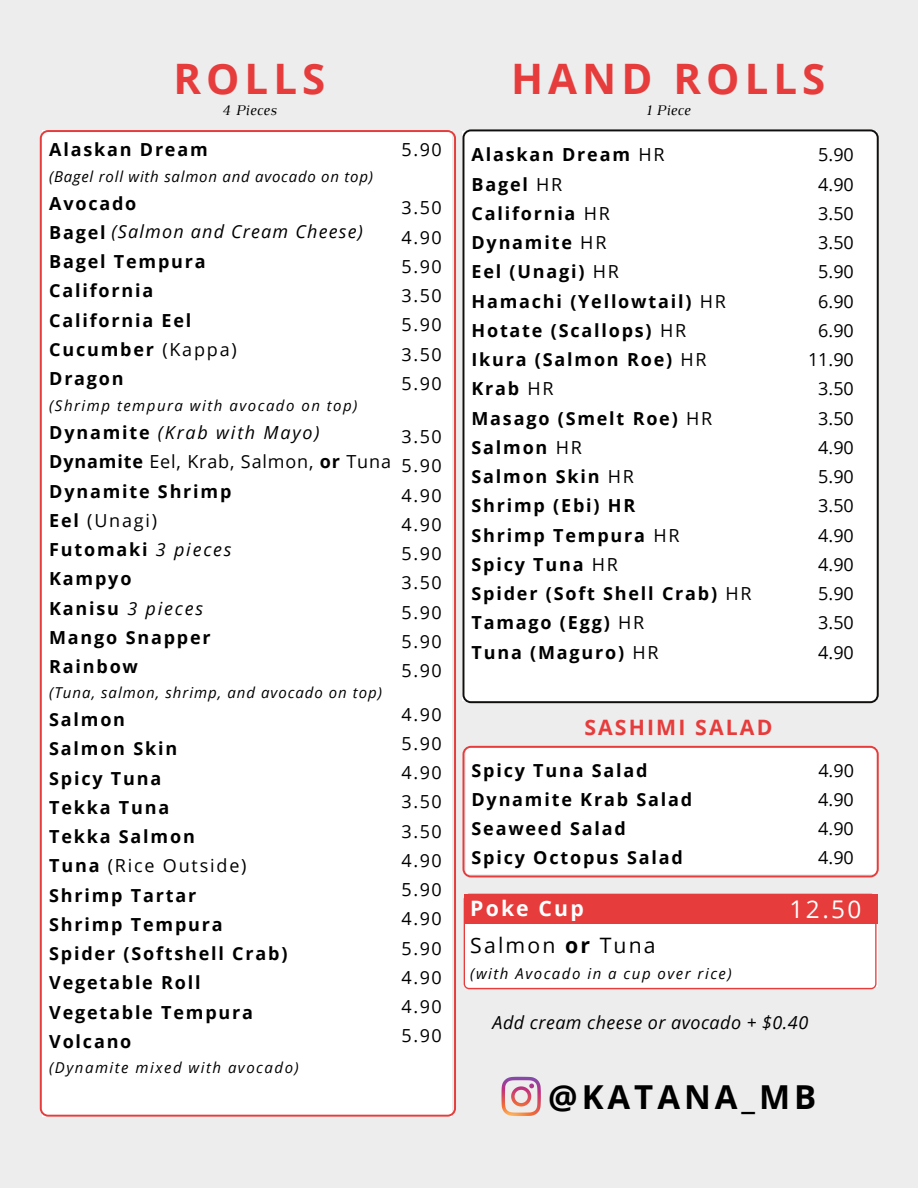
<style>
.page{position:relative;width:918px;height:1188px;background:#ededed}
.page>*{position:absolute;margin:0;border:0;box-sizing:border-box;transform-origin:0 0}
.t1{font:700 42px "Open Sans";letter-spacing:.12em;color:#e63c3c}
.t2{font:700 33px "Open Sans";letter-spacing:.12em;color:#000}
.t3{font:24.3px "Open Sans";color:#fff}
.t4{font:21.3px/37.2px "Open Sans";letter-spacing:.1em;color:#000}
.t5{font:700 21.3px "Open Sans";letter-spacing:.1em;color:#e63c3c}
.t6{font:700 18px/29.2px "Open Sans";letter-spacing:.1em;color:#000}
.t7{font:18px/29.2px "Open Sans";letter-spacing:.085em;color:#000;text-align:justify}
.t8{font:18px/29.2px "Open Sans";color:#000;text-align:center}
.t9{font:italic 18px/28.3px "Open Sans";letter-spacing:.065em;color:#000}
.t10{font:italic 18px "Open Sans";letter-spacing:.025em;color:#000}
.t11{font:italic 15px "Open Sans";letter-spacing:.1em;color:#000}
.t12{font:italic 15px "Open Sans";letter-spacing:.05em;color:#000}
.t13{font:italic 15px "Open Sans";letter-spacing:.065em;color:#000}
.t14{font:italic 15px "Luthier";letter-spacing:.02em;color:#000}
.s1{font-weight:700;font-style:normal}
.s2{font-weight:400}
.s3{font-weight:400;font-style:italic}
.s4{font-weight:700;color:#fff}
.s5{font-weight:700}
</style>
<div class="page">
<div style="left:40px;top:130px;width:416px;height:987px;background:#fff"></div>
<div style="left:462px;top:129px;width:417px;height:574px;background:#fff"></div>
<svg style="left:501px;top:1077px;width:40px;height:39px"></svg>
<div style="left:463px;top:746px;width:416px;height:131px;background:#fff"></div>
<div style="left:464px;top:923px;width:413px;height:66px;background:#fff"></div>
<div style="left:464px;top:894px;width:413px;height:29px;background:#e63c3c"></div>
<h1 class="t1" style="left:173px;top:49px;width:153px">ROLLS</h1>
<p class="t14" style="left:222px;top:105px;width:56px">4 Pieces</p>
<p class="t6" style="left:49px;top:134px;width:160px">Alaskan Dream</p>
<p class="t12" style="left:49px;top:166px;width:325px">(Bagel roll with salmon and avocado on top)</p>
<p class="t9" style="left:49px;top:189px;width:315px"><span class="s1">Avocado<br>Bagel</span> (Salmon and Cream Cheese)</p>
<p class="t6" style="left:49px;top:247px;width:189px">Bagel Tempura<br>California<br>California Eel<br>Cucumber <span class="s2">(Kappa)<br></span>Dragon</p>
<p class="t11" style="left:49px;top:395px;width:310px">(Shrimp tempura with avocado on top)</p>
<p class="t6" style="left:49px;top:418px;width:343px">Dynamite <span class="s3">(Krab with Mayo)<br></span>Dynamite <span class="s2">Eel, Krab, Salmon,</span> or <span class="s2">Tuna<br></span>Dynamite Shrimp<br>Eel <span class="s2">(Unagi)<br></span>Futomaki <span class="s3">3 pieces<br></span>Kampyo<br>Kanisu <span class="s3">3 pieces<br></span>Mango Snapper<br>Rainbow</p>
<p class="t13" style="left:49px;top:682px;width:334px">(Tuna, salmon, shrimp, and avocado on top)</p>
<p class="t6" style="left:49px;top:704px;width:240px">Salmon<br>Salmon Skin<br>Spicy Tuna<br>Tekka Tuna<br>Tekka Salmon<br>Tuna <span class="s2">(Rice Outside)<br></span>Shrimp Tartar<br>Shrimp Tempura<br>Spider (Softshell Crab)<br>Vegetable Roll<br>Vegetable Tempura<br>Volcano</p>
<p class="t11" style="left:49px;top:1057px;width:251px">(Dynamite mixed with avocado)</p>
<p class="t7" style="left:402px;top:134px;width:42px">5.90</p>
<p class="t7" style="left:402px;top:193px;width:42px">3.50<br>4.90<br>5.90<br>3.50<br>5.90<br>3.50<br>5.90</p>
<p class="t7" style="left:402px;top:422px;width:42px">3.50<br>5.90<br>4.90<br>4.90<br>5.90<br>3.50<br>5.90<br>5.90<br>5.90</p>
<p class="t7" style="left:402px;top:699px;width:42px">4.90<br>5.90<br>4.90<br>3.50<br>3.50<br>4.90<br>5.90<br>4.90<br>5.90<br>4.90<br>4.90<br>5.90</p>
<h1 class="t1" style="left:511px;top:49px;width:316px">HAND ROLLS</h1>
<p class="t14" style="left:646px;top:105px;width:46px">1 Piece</p>
<p class="t6" style="left:472px;top:140px;width:282px">Alaskan Dream <span class="s2">HR<br></span>Bagel <span class="s2">HR<br></span>California <span class="s2">HR<br></span>Dynamite <span class="s2">HR<br></span>Eel (Unagi) <span class="s2">HR<br></span>Hamachi (Yellowtail) <span class="s2">HR<br></span>Hotate (Scallops) <span class="s2">HR<br></span>Ikura (Salmon Roe) <span class="s2">HR<br></span>Krab <span class="s2">HR<br></span>Masago (Smelt Roe) <span class="s2">HR<br></span>Salmon <span class="s2">HR<br></span>Salmon Skin <span class="s2">HR<br></span>Shrimp (Ebi) HR<br>Shrimp Tempura <span class="s2">HR<br></span>Spicy Tuna <span class="s2">HR<br></span>Spider (Soft Shell Crab) <span class="s2">HR<br></span>Tamago (Egg) <span class="s2">HR<br></span>Tuna (Maguro) <span class="s2">HR</span></p>
<p class="t8" style="left:808px;top:140px;width:47px">5.90<br>4.90<br>3.50<br>3.50<br>5.90<br>6.90<br>6.90<br>11.90<br>3.50<br>3.50<br>4.90<br>5.90<br>3.50<br>4.90<br>4.90<br>5.90<br>3.50<br>4.90</p>
<p class="t5" style="left:584px;top:712px;width:190px">SASHIMI SALAD</p>
<p class="t6" style="left:472px;top:755px;width:222px">Spicy Tuna Salad<br>Dynamite Krab Salad<br>Seaweed Salad<br>Spicy Octopus Salad</p>
<p class="t4" style="left:470px;top:889px;width:187px"><span class="s4">Poke Cup<br></span>Salmon <span class="s5">or</span> Tuna</p>
<p class="t11" style="left:470px;top:963px;width:263px">(with Avocado in a cup over rice)</p>
<p class="t7" style="left:818px;top:755px;width:37px">4.90<br>4.90<br>4.90<br>4.90</p>
<h3 class="t3" style="left:790px;top:892px;width:73px">12.50</h3>
<p class="t10" style="left:493px;top:1010px;width:317px">Add cream cheese or avocado + $0.40</p>
<h2 class="t2" style="left:548px;top:1073px;width:270px">@KATANA_MB</h2>
</div>
